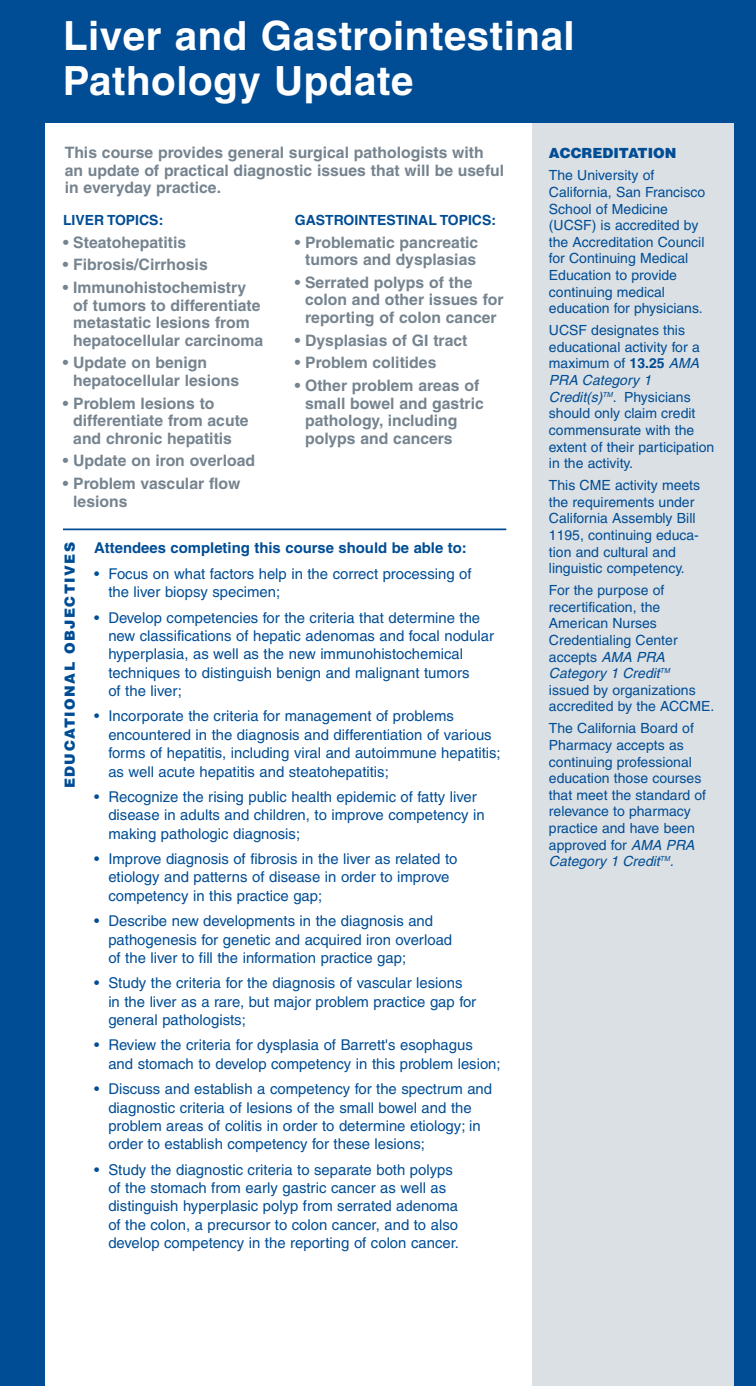
<style>
.page{position:relative;width:756px;height:1386px;background:#fff}
.page>*{position:absolute;margin:0;border:0;box-sizing:border-box;transform-origin:0 0}
.t1{font:700 40.25px/45.5px "Helvetica";letter-spacing:.015em;color:#fff}
.t2{font:700 15.75px/17.5px "Helvetica";color:#76848f}
.t3{font:14.88px/18.4px "Helvetica";color:#014d95}
.t4{font:700 14.88px "Helvetica";color:#014d95}
.t5{font:14px/16.6px "Helvetica";color:#014d95}
.t6{font:700 14px "Helvetica";color:#014d95}
.t7{font:900 14px "Helvetica";letter-spacing:.1em;color:#014d95}
.t8{font:900 14px "Helvetica";color:#014d95}
.s1{font-weight:700}
.s2{font-style:italic}
</style>
<div class="page">
<div style="left:532px;top:66px;width:204px;height:1320px;background:#dae0e4"></div>
<div style="left:734px;top:0;width:22px;height:1386px;background:#014d95"></div>
<hr style="left:63px;top:528px;width:443px;height:2px;background:#014d95">
<div style="left:0;top:8px;width:45px;height:1378px;background:#014d95"></div>
<div style="left:0;top:0;width:748px;height:123px;background:#014d95"></div>
<h1 class="t1" style="left:63px;top:17px;width:513px">Liver and Gastrointestinal<br>Pathology Update</h1>
<p class="t2" style="left:65px;top:146px;width:441px">This course provides general surgical pathologists with an update of practical diagnostic issues that will be useful in everyday practice.</p>
<p class="t6" style="left:63px;top:215px;width:102px">LIVER TOPICS:</p>
<p class="t2" style="left:63px;top:235px;width:125px">• Steatohepatitis</p>
<p class="t2" style="left:63px;top:258px;width:146px">• Fibrosis/Cirrhosis</p>
<p class="t2" style="left:73px;top:280px;width:192px;text-indent:-10px">• Immunohistochemistry of tumors to differentiate metastatic lesions from hepatocellular carcinoma</p>
<p class="t2" style="left:73px;top:356px;width:167px;text-indent:-10px">• Update on benign hepatocellular lesions</p>
<p class="t2" style="left:73px;top:396px;width:177px;text-indent:-10px">• Problem lesions to differentiate from acute and chronic hepatitis</p>
<p class="t2" style="left:63px;top:454px;width:194px">• Update on iron overload</p>
<p class="t2" style="left:73px;top:476px;width:169px;text-indent:-10px">• Problem vascular flow lesions</p>
<p class="t6" style="left:295px;top:215px;width:203px">GASTROINTESTINAL TOPICS:</p>
<p class="t2" style="left:295px;top:235px;width:185px;text-align:center">• Problematic pancreatic tumors and dysplasias</p>
<p class="t2" style="left:305px;top:275px;width:200px;text-indent:-10px">• Serrated polyps of the colon and other issues for reporting of colon cancer</p>
<p class="t2" style="left:295px;top:333px;width:174px">• Dysplasias of GI tract</p>
<p class="t2" style="left:295px;top:356px;width:143px">• Problem colitides</p>
<p class="t2" style="left:305px;top:378px;width:180px;text-indent:-10px">• Other problem areas of small bowel and gastric pathology, including polyps and cancers</p>
<p class="t7" style="left:62px;top:788px;width:248px;rotate:-90deg">EDUCATIONAL OBJECTIVES</p>
<p class="t4" style="left:94px;top:543px;width:374px">Attendees completing this course should be able to:</p>
<p class="t3" style="left:108px;top:566px;width:365px;text-indent:-14px">• Focus on what factors help in the correct processing of the liver biopsy specimen;</p>
<p class="t3" style="left:108px;top:610px;width:387px;text-indent:-14px">• Develop competencies for the criteria that determine the new classifications of hepatic adenomas and focal nodular hyperplasia, as well as the new immunohistochemical techniques to distinguish benign and malignant tumors<br>of the liver;</p>
<p class="t3" style="left:108px;top:708px;width:394px;text-indent:-14px">• Incorporate the criteria for management of problems encountered in the diagnosis and differentiation of various forms of hepatitis, including viral and autoimmune hepatitis; as well acute hepatitis and steatohepatitis;</p>
<p class="t3" style="left:108px;top:789px;width:378px;text-indent:-14px">• Recognize the rising public health epidemic of fatty liver disease in adults and children, to improve competency in making pathologic diagnosis;</p>
<p class="t3" style="left:108px;top:851px;width:351px;text-indent:-14px">• Improve diagnosis of fibrosis in the liver as related to etiology and patterns of disease in order to improve competency in this practice gap;</p>
<p class="t3" style="left:108px;top:913px;width:345px;text-indent:-14px">• Describe new developments in the diagnosis and pathogenesis for genetic and acquired iron overload of the liver to fill the information practice gap;</p>
<p class="t3" style="left:108px;top:975px;width:369px;text-indent:-14px">• Study the criteria for the diagnosis of vascular lesions in the liver as a rare, but major problem practice gap for general pathologists;</p>
<p class="t3" style="left:108px;top:1037px;width:394px;text-indent:-14px">• Review the criteria for dysplasia of Barrett's esophagus and stomach to develop competency in this problem lesion;</p>
<p class="t3" style="left:108px;top:1081px;width:385px;text-indent:-14px">• Discuss and establish a competency for the spectrum and diagnostic criteria of lesions of the small bowel and the problem areas of colitis in order to determine etiology; in order to establish competency for these lesions;</p>
<p class="t3" style="left:108px;top:1162px;width:352px;text-indent:-14px">• Study the diagnostic criteria to separate both polyps of the stomach from early gastric cancer as well as distinguish hyperplasic polyp from serrated adenoma of the colon, a precursor to colon cancer, and to also develop competency in the reporting of colon cancer.</p>
<p class="t8" style="left:549px;top:145px;width:129px">ACCREDITATION</p>
<p class="t5" style="left:549px;top:168px;width:158px">The University of<br>California, San Francisco<br>School of Medicine (UCSF) is accredited by the Accreditation Council for Continuing Medical<br>Education to provide continuing medical education for physicians.</p>
<p class="t5" style="left:549px;top:323px;width:167px">UCSF designates this educational activity for a maximum of <span class="s1">13.25</span> <span class="s2">AMA<br>PRA Category 1<br>Credit(s)</span><sup>TM</sup>. Physicians should only claim credit commensurate with the extent of their participation in the activity.</p>
<p class="t5" style="left:549px;top:478px;width:153px">This CME activity meets the requirements under<br>California Assembly Bill<br>1195, continuing educa&shy;tion and cultural and linguistic competency.</p>
<p class="t5" style="left:549px;top:583px;width:167px">For the purpose of recertification, the<br>American Nurses<br>Credentialing Center accepts <span class="s2">AMA PRA<br>Category 1 Credit</span><sup>TM<br></sup>issued by organizations accredited by the ACCME.</p>
<p class="t5" style="left:549px;top:721px;width:159px">The California Board of<br>Pharmacy accepts as continuing professional education those courses that meet the standard of relevance to pharmacy practice and have been approved for <span class="s2">AMA PRA<br>Category 1 Credit</span><sup>TM</sup><span class="s2">.</span></p>
</div>
